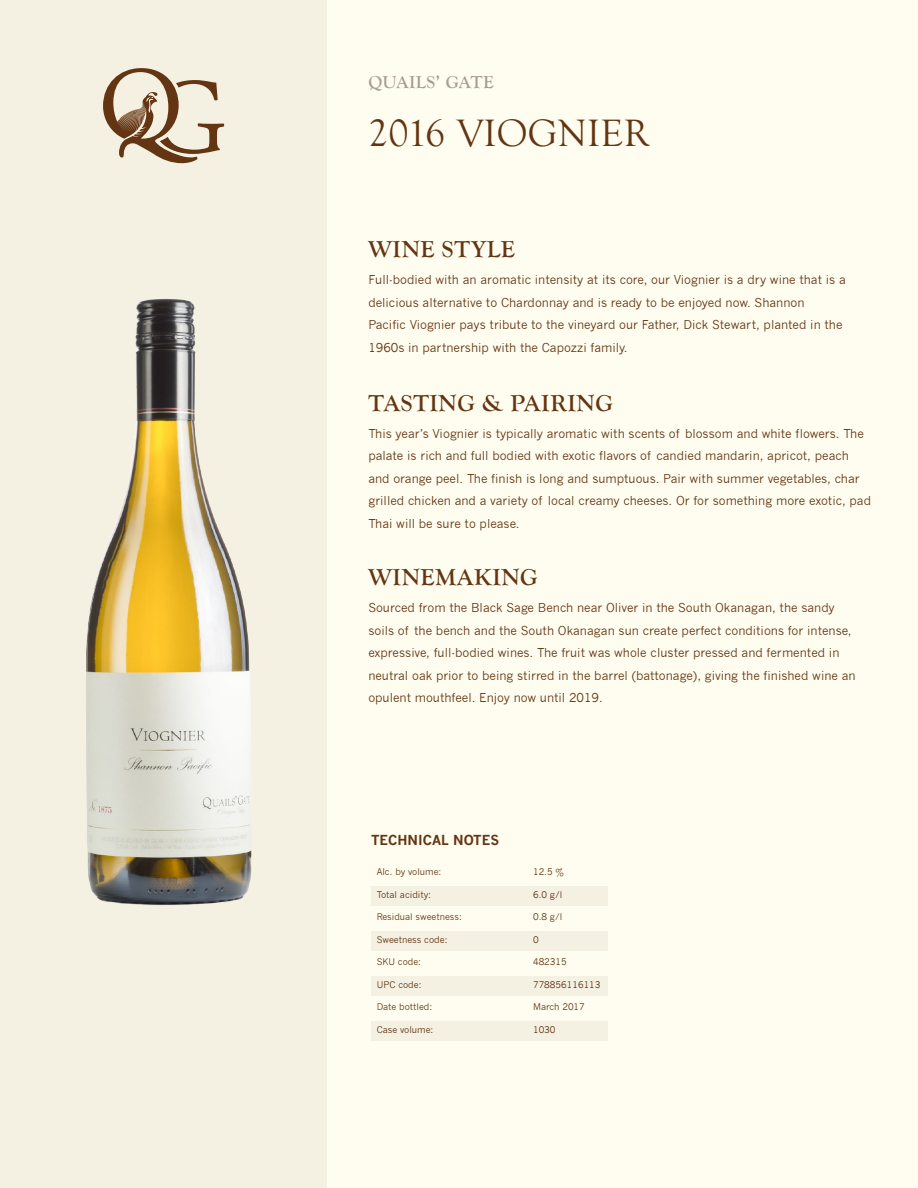
<style>
.page{position:relative;width:918px;height:1188px;background:#fffdf0}
.page>*{position:absolute;margin:0;border:0;box-sizing:border-box;transform-origin:0 0}
.t1{font:39.15px "Goudy Old Style T";letter-spacing:.01em;color:#643513}
.t2{font:700 24px "Goudy Old Style T";letter-spacing:.025em;color:#643513}
.t3{font:700 18px "Goudy Old Style T";letter-spacing:.025em;color:#a79c95}
.t4{font:700 13.5px "News Gothic";color:#643513}
.t5{font:12px/22.5px "News Gothic";color:#643513}
.t6{font:9px "News Gothic";color:#643513}
</style>
<div class="page">
<div style="left:0;top:0;width:327px;height:1188px;background:#f4f1e2"></div>
<img style="left:86px;top:299px;width:166px;height:606px">
<svg style="left:103px;top:68px;width:122px;height:95px"></svg>
<div style="left:371px;top:886px;width:237px;height:20px;background:#f4f1e2"></div>
<div style="left:371px;top:931px;width:237px;height:20px;background:#f4f1e2"></div>
<div style="left:371px;top:976px;width:237px;height:20px;background:#f4f1e2"></div>
<div style="left:371px;top:1021px;width:237px;height:20px;background:#f4f1e2"></div>
<h3 class="t3" style="left:368px;top:72px;width:127px">QUAILS’ GATE</h3>
<p class="t1" style="left:368px;top:112px;width:283px">2016 VIOGNIER</p>
<p class="t2" style="left:368px;top:236px;width:148px">WINE STYLE</p>
<p class="t5" style="left:368px;top:269px;width:479px">Full-bodied with an aromatic intensity at its core, our Viognier is a dry wine that is a delicious alternative to Chardonnay and is ready to be enjoyed now. Shannon</p>
<p class="t5" style="left:368px;top:314px;width:476px">Pacific Viognier pays tribute to the vineyard our Father, Dick Stewart, planted in the<br>1960s in partnership with the Capozzi family.</p>
<p class="t2" style="left:368px;top:390px;width:246px">TASTING &amp; PAIRING</p>
<p class="t5" style="left:368px;top:422px;width:504px">This year’s Viognier is typically aromatic with scents of blossom and white flowers. The palate is rich and full bodied with exotic flavors of candied mandarin, apricot, peach and orange peel. The finish is long and sumptuous. Pair with summer vegetables, char grilled chicken and a variety of local creamy cheeses. Or for something more exotic, pad Thai will be sure to please.</p>
<p class="t2" style="left:368px;top:564px;width:171px">WINEMAKING</p>
<p class="t5" style="left:368px;top:597px;width:489px">Sourced from the Black Sage Bench near Oliver in the South Okanagan, the sandy soils of the bench and the South Okanagan sun create perfect conditions for intense, expressive, full-bodied wines. The fruit was whole cluster pressed and fermented in neutral oak prior to being stirred in the barrel (battonage), giving the finished wine an opulent mouthfeel. Enjoy now until 2019.</p>
<p class="t4" style="left:371px;top:832px;width:130px">TECHNICAL NOTES</p>
<p class="t6" style="left:377px;top:867px;width:66px">Alc. by volume:</p>
<p class="t6" style="left:533px;top:867px;width:32px">12.5 %</p>
<p class="t6" style="left:377px;top:889px;width:56px">Total acidity:</p>
<p class="t6" style="left:533px;top:889px;width:31px">6.0 g/l</p>
<p class="t6" style="left:377px;top:912px;width:87px">Residual sweetness:</p>
<p class="t6" style="left:533px;top:912px;width:31px">0.8 g/l</p>
<p class="t6" style="left:377px;top:934px;width:72px">Sweetness code:</p>
<p class="t6" style="left:533px;top:934px;width:7px">0</p>
<p class="t6" style="left:377px;top:957px;width:46px">SKU code:</p>
<p class="t6" style="left:533px;top:957px;width:35px">482315</p>
<p class="t6" style="left:377px;top:979px;width:46px">UPC code:</p>
<p class="t6" style="left:533px;top:979px;width:69px">778856116113</p>
<p class="t6" style="left:377px;top:1002px;width:57px">Date bottled:</p>
<p class="t6" style="left:533px;top:1002px;width:53px">March 2017</p>
<p class="t6" style="left:377px;top:1024px;width:58px">Case volume:</p>
<p class="t6" style="left:533px;top:1024px;width:24px">1030</p>
</div>
